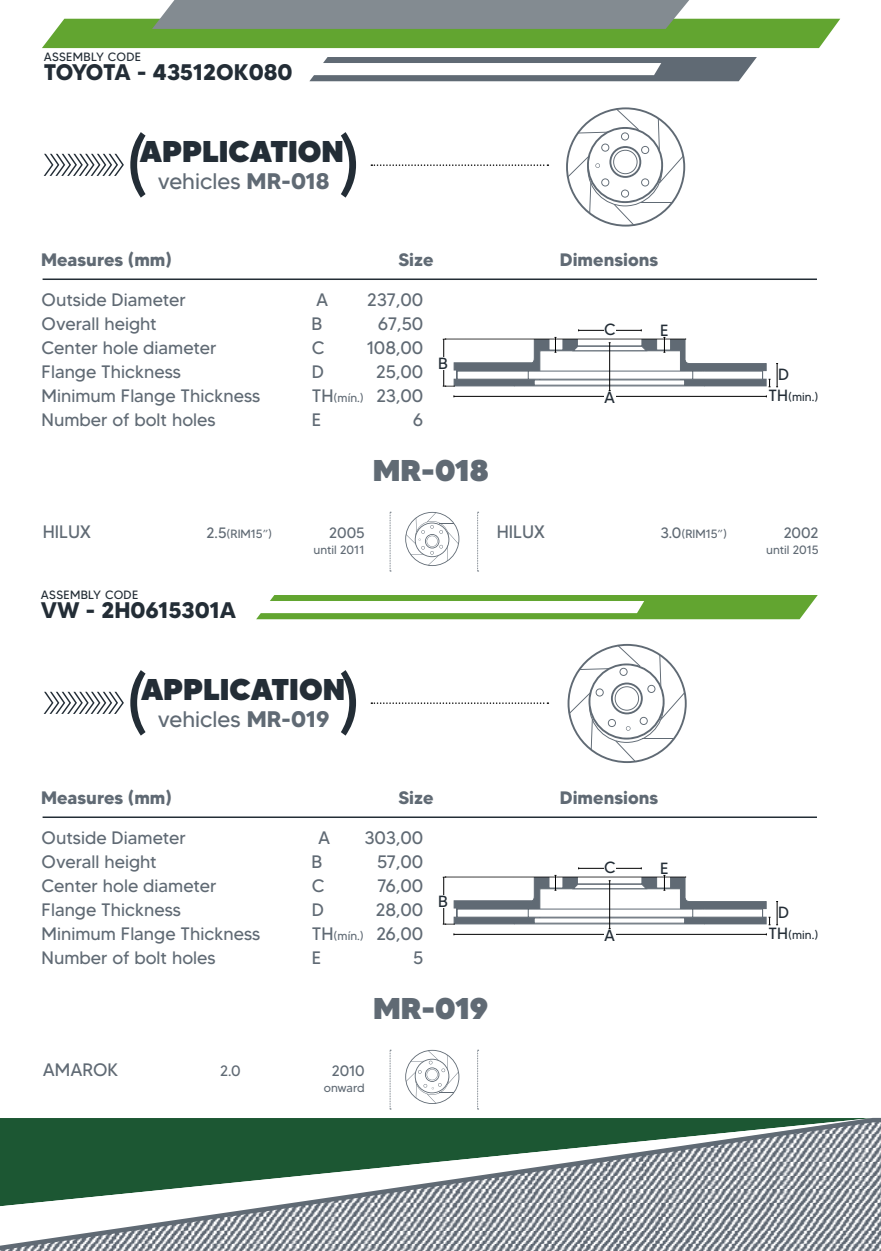
<style>
.page{position:relative;width:881px;height:1251px;background:#fff}
.page>*{position:absolute;margin:0;border:0;box-sizing:border-box;transform-origin:0 0}
.t1{font:76.5px "MADETOMMY";color:#232d36}
.t2{font:900 30px "MADETOMMY";color:#232d36}
.t3{font:900 30px "MADETOMMY";letter-spacing:-.01em;color:#606a74}
.t4{font:700 22.5px "MADETOMMY";color:#232d36}
.t5{font:22.5px "MADETOMMY";color:#606a74}
.t6{font:18px "MADETOMMY";color:#606a74}
.t7{font:700 18px "MADETOMMY";color:#606a74}
.t8{font:16.2px "MADETOMMY";color:#232d36}
.t9{font:15px "MADETOMMY";letter-spacing:-.01em;color:#606a74}
.t10{font:12px "MADETOMMY";color:#606a74}
.t11{font:12px "MADETOMMY";letter-spacing:.03em;color:#232d36}
.s1{font-weight:700}
.s2{font-size:12px}
.s3{font-size:16.2px}
.s4{font-size:15px}
</style>
<div class="page">
<svg style="left:0;top:1117px;width:880px;height:133px"></svg>
<svg style="left:42px;top:0;width:798px;height:48px;background:#87a875"></svg>
<svg style="left:309px;top:57px;width:447px;height:24px"></svg>
<svg style="left:44px;top:154px;width:80px;height:22px"></svg>
<svg style="left:371px;top:164px;width:177px;height:2px"></svg>
<hr style="left:43px;top:278px;width:773px;height:2px;background:#232d36">
<hr style="left:578px;top:330px;width:63px;height:1px;background:#000">
<div style="left:603px;top:323px;width:12px;height:13px;background:#fff"></div>
<svg style="left:442px;top:337px;width:335px;height:60px"></svg>
<svg style="left:256px;top:595px;width:561px;height:24px"></svg>
<svg style="left:44px;top:691px;width:80px;height:22px"></svg>
<svg style="left:371px;top:702px;width:177px;height:1px"></svg>
<hr style="left:43px;top:816px;width:773px;height:1px;background:#232d36">
<hr style="left:578px;top:867px;width:63px;height:1px;background:#000">
<div style="left:603px;top:860px;width:12px;height:13px;background:#fff"></div>
<svg style="left:442px;top:875px;width:335px;height:60px"></svg>
<svg style="left:567px;top:643px;width:119px;height:119px"></svg>
<svg style="left:389px;top:512px;width:2px;height:59px"></svg>
<svg style="left:477px;top:512px;width:1px;height:59px"></svg>
<svg style="left:405px;top:512px;width:54px;height:54px"></svg>
<svg style="left:389px;top:1049px;width:2px;height:60px"></svg>
<svg style="left:477px;top:1049px;width:1px;height:60px"></svg>
<svg style="left:405px;top:1049px;width:54px;height:54px"></svg>
<svg style="left:566px;top:107px;width:119px;height:119px"></svg>
<p class="t11" style="left:44px;top:49px;width:99px">ASSEMBLY CODE</p>
<p class="t4" style="left:44px;top:58px;width:250px">TOYOTA - 43512OK080</p>
<h1 class="t1" style="left:125px;top:118px;width:27px">(</h1>
<h1 class="t1" style="left:336px;top:118px;width:27px">)</h1>
<h2 class="t2" style="left:140px;top:133px;width:205px">APPLICATION</h2>
<p class="t5" style="left:158px;top:167px;width:173px">vehicles <span class="s1">MR-018</span></p>
<p class="t7" style="left:41px;top:249px;width:132px">Measures (mm)</p>
<p class="t7" style="left:398px;top:249px;width:37px">Size</p>
<p class="t7" style="left:559px;top:249px;width:100px">Dimensions</p>
<p class="t6" style="left:42px;top:288px;width:146px">Outside Diameter</p>
<p class="t6" style="left:316px;top:288px;width:14px">A</p>
<p class="t6" style="left:367px;top:288px;width:58px">237,00</p>
<p class="t6" style="left:42px;top:312px;width:117px">Overall height</p>
<p class="t6" style="left:311px;top:312px;width:12px">B</p>
<p class="t6" style="left:377px;top:312px;width:47px">67,50</p>
<p class="t6" style="left:42px;top:336px;width:176px">Center hole diameter</p>
<p class="t6" style="left:312px;top:336px;width:14px">C</p>
<p class="t6" style="left:366px;top:336px;width:58px">108,00</p>
<p class="t6" style="left:42px;top:360px;width:141px">Flange Thickness</p>
<p class="t6" style="left:312px;top:360px;width:14px">D</p>
<p class="t6" style="left:376px;top:360px;width:49px">25,00</p>
<p class="t6" style="left:42px;top:384px;width:220px">Minimum Flange Thickness</p>
<p class="t6" style="left:312px;top:384px;width:113px">TH<span class="s2">(mín.)</span> 23,00</p>
<p class="t6" style="left:42px;top:408px;width:175px">Number of bolt holes</p>
<p class="t6" style="left:312px;top:408px;width:11px">E</p>
<p class="t6" style="left:413px;top:408px;width:12px">6</p>
<p class="t8" style="left:603px;top:319px;width:13px">C</p>
<p class="t8" style="left:660px;top:320px;width:10px">E</p>
<p class="t8" style="left:438px;top:353px;width:11px">B</p>
<p class="t8" style="left:604px;top:387px;width:12px">A</p>
<h2 class="t3" style="left:372px;top:451px;width:117px">MR-018</h2>
<p class="t8" style="left:777px;top:364px;width:12px">D</p>
<p class="t11" style="left:768px;top:389px;width:51px"><span class="s3">TH</span>(min.)</p>
<p class="t6" style="left:43px;top:520px;width:50px">HILUX</p>
<p class="t10" style="left:206px;top:526px;width:67px"><span class="s4">2.5</span>(RIM15”)</p>
<p class="t9" style="left:329px;top:523px;width:37px">2005</p>
<p class="t6" style="left:496px;top:520px;width:50px">HILUX</p>
<p class="t10" style="left:660px;top:526px;width:68px"><span class="s4">3.0</span>(RIM15”)</p>
<p class="t9" style="left:783px;top:523px;width:36px">2002</p>
<p class="t10" style="left:313px;top:542px;width:53px">until 2011</p>
<p class="t10" style="left:766px;top:542px;width:54px">until 2015</p>
<p class="t11" style="left:41px;top:586px;width:99px">ASSEMBLY CODE</p>
<p class="t4" style="left:41px;top:595px;width:197px">VW - 2H0615301A</p>
<h1 class="t1" style="left:125px;top:655px;width:27px">(</h1>
<h1 class="t1" style="left:336px;top:655px;width:27px">)</h1>
<h2 class="t2" style="left:141px;top:670px;width:205px">APPLICATION</h2>
<p class="t5" style="left:158px;top:705px;width:173px">vehicles <span class="s1">MR-019</span></p>
<p class="t7" style="left:41px;top:786px;width:132px">Measures (mm)</p>
<p class="t7" style="left:398px;top:786px;width:37px">Size</p>
<p class="t7" style="left:559px;top:786px;width:100px">Dimensions</p>
<p class="t6" style="left:42px;top:826px;width:146px">Outside Diameter</p>
<p class="t6" style="left:318px;top:826px;width:14px">A</p>
<p class="t6" style="left:364px;top:826px;width:61px">303,00</p>
<p class="t6" style="left:42px;top:850px;width:117px">Overall height</p>
<p class="t6" style="left:311px;top:850px;width:12px">B</p>
<p class="t6" style="left:377px;top:850px;width:48px">57,00</p>
<p class="t6" style="left:42px;top:874px;width:176px">Center hole diameter</p>
<p class="t6" style="left:312px;top:874px;width:14px">C</p>
<p class="t6" style="left:377px;top:874px;width:48px">76,00</p>
<p class="t6" style="left:42px;top:898px;width:141px">Flange Thickness</p>
<p class="t6" style="left:312px;top:898px;width:14px">D</p>
<p class="t6" style="left:376px;top:898px;width:49px">28,00</p>
<p class="t6" style="left:42px;top:922px;width:220px">Minimum Flange Thickness</p>
<p class="t6" style="left:312px;top:922px;width:113px">TH<span class="s2">(mín.)</span> 26,00</p>
<p class="t6" style="left:42px;top:946px;width:175px">Number of bolt holes</p>
<p class="t6" style="left:312px;top:946px;width:11px">E</p>
<p class="t6" style="left:413px;top:946px;width:12px">5</p>
<p class="t8" style="left:603px;top:857px;width:13px">C</p>
<p class="t8" style="left:660px;top:858px;width:10px">E</p>
<p class="t8" style="left:438px;top:891px;width:11px">B</p>
<p class="t8" style="left:604px;top:924px;width:12px">A</p>
<h2 class="t3" style="left:373px;top:988px;width:117px">MR-019</h2>
<p class="t6" style="left:43px;top:1058px;width:77px">AMAROK</p>
<p class="t9" style="left:220px;top:1061px;width:22px">2.0</p>
<p class="t9" style="left:331px;top:1061px;width:34px">2010</p>
<p class="t10" style="left:323px;top:1080px;width:42px">onward</p>
<p class="t8" style="left:777px;top:902px;width:12px">D</p>
<p class="t11" style="left:768px;top:927px;width:51px"><span class="s3">TH</span>(min.)</p>
</div>
